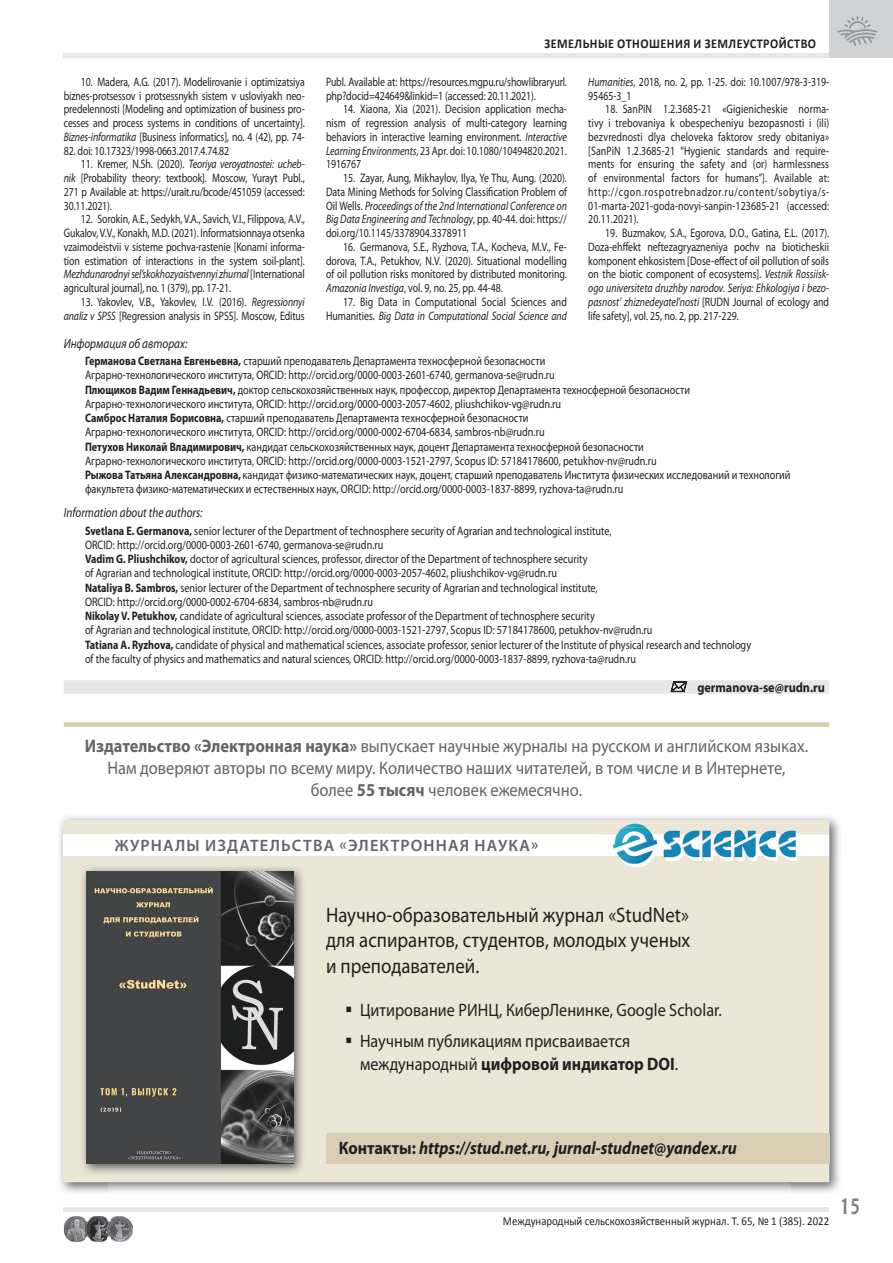
<style>
.page{position:relative;width:893px;height:1263px;background:#fff}
.page>*{position:absolute;margin:0;border:0;box-sizing:border-box;transform-origin:0 0}
.t1{font:700 22.5px "Chianti";color:#808285;scale:.75 1}
.t2{font:21px/25.5px "Myriad Pro";color:#231f20;text-align:justify;scale:.9 1}
.t3{font:18.15px/21.8px "Myriad Pro";color:#656568;text-align:center;scale:.91 1}
.t4{font:18px/22.5px "Myriad Pro";color:#231f20;scale:.9 1}
.t5{font:italic 700 18px "Myriad Pro";color:#231f20;scale:.9 1}
.t6{font:600 16.5px "Myriad Pro";letter-spacing:.07em;color:#656568}
.t7{font:italic 13.5px "Myriad Pro";color:#231f20;scale:.83 1}
.t8{font:700 13.5px "Calibri";letter-spacing:.04em;color:#231f20;scale:.9 1}
.t9{font:700 13.5px "Myriad Pro";color:#231f20;scale:.9 1}
.t10{font:12.3px/13.8px "Myriad Pro";color:#231f20;text-align:justify;scale:.8 1}
.t11{font:12.3px/14.2px "Myriad Pro";color:#231f20;scale:.83 1}
.t12{font:12px "Calibri";color:#231f20;scale:.9 1}
.s1{font-style:italic}
.s2{font-weight:700}
.s3{font-style:normal}
</style>
<div class="page">
<hr style="left:64px;top:1208px;width:765px;height:4px;background:#e6e7e9">
<hr style="left:64px;top:53px;width:765px;height:4px;background:#e6e7e9">
<div style="left:829px;top:0;width:64px;height:57px;background:#d1d2d4"></div>
<img style="left:64px;top:1216px;width:21px;height:26px">
<img style="left:89px;top:1216px;width:18px;height:26px">
<img style="left:85px;top:1219px;width:4px;height:20px">
<img style="left:111px;top:1216px;width:22px;height:26px">
<svg style="left:122px;top:1217px;width:11px;height:10px"></svg>
<img style="left:107px;top:1220px;width:4px;height:18px">
<svg style="left:837px;top:16px;width:40px;height:30px"></svg>
<div style="left:64px;top:680px;width:765px;height:14px;background:#e6e7e9"></div>
<img style="left:59px;top:816px;width:781px;height:45px">
<img style="left:59px;top:861px;width:50px;height:332px">
<img style="left:790px;top:861px;width:50px;height:332px">
<div style="left:64px;top:821px;width:765px;height:361px;background:#ece6d6"></div>
<div style="left:326px;top:1133px;width:503px;height:31px;background:#d9ceb3"></div>
<img style="left:82px;top:867px;width:221px;height:307px">
<img style="left:87px;top:872px;width:206px;height:292px">
<div style="left:64px;top:835px;width:765px;height:21px;background:#fff"></div>
<img style="left:598px;top:823px;width:231px;height:12px">
<img style="left:615px;top:827px;width:182px;height:40px">
<img style="left:615px;top:835px;width:182px;height:21px">
<div style="left:64px;top:722px;width:765px;height:5px;background:#d9ceb3"></div>
<p class="t10" style="left:64px;top:76px;width:303px;text-indent:17px">10. Madera, A.G. (2017). Modelirovanie i optimizatsiya biznes-protsessov i protsessnykh sistem v usloviyakh neo&shy;predelennosti [Modeling and optimization of business pro&shy;cesses and process systems in conditions of uncertainty].<br><span class="s1">Bi znes-informatika</span> [Business informatics], no. 4 (42), pp. 74-</p>
<p class="t10" style="left:64px;top:145px;width:208px">82. doi: 10.17323/1998-0663.2017.4.74.82</p>
<p class="t10" style="left:64px;top:159px;width:303px;text-indent:17px">11. Kremer, N.Sh. (2020). <span class="s1">Teoriya veroyatnostei: ucheb&shy;nik</span> [Probability theory: textbook]. Moscow, Yurayt Publ., 271 p Available at: https://urait.ru/bcode/451059 (accessed:<br>30.11.2021).</p>
<p class="t10" style="left:64px;top:214px;width:303px;text-indent:17px">12. Sorokin, A.E., Sedykh, V.A., Savich, V.I., Filippova, A.V., Gukalov, V.V., Konakh, M.D. (2021). Informatsionnaya otsenka vzaimodeistvii v sisteme pochva-rastenie [Konami informa&shy;tion estimation of interactions in the system soil-plant].<br><span class="s1">Mezhdunarodnyi sel’skokhozyaistvennyi zhurnal</span> [International agricultural journal], no. 1 (379), pp. 17-21.</p>
<p class="t10" style="left:64px;top:296px;width:303px;text-align:right">13. Yakovlev, V.B., Yakovlev, I.V. (2016). <span class="s1">Regressionnyi analiz v SPSS</span> [Regression analysis in SPSS]. Moscow, Editus</p>
<p class="t8" style="left:544px;top:38px;width:303px">ЗЕМЕЛЬНЫЕ ОТНОШЕНИЯ И ЗЕМЛЕУСТРОЙСТВО</p>
<p class="t10" style="left:326px;top:76px;width:303px">Publ. Available at: https://resources.mgpu.ru/showlibraryurl. php?docid=424649&amp;linkid=1 (accessed: 20.11.2021).</p>
<p class="t10" style="left:326px;top:104px;width:303px;text-indent:17px">14. Xiaona, Xia (2021). Decision application mecha&shy;nism of regression analysis of multi-category learning behaviors in interactive learning environment. <span class="s1">Interactive Learning Environments</span>, 23 Apr. doi: 10.1080/10494820.2021.<br>1916767</p>
<p class="t10" style="left:326px;top:172px;width:303px;text-indent:17px">15. Zayar, Aung, Mikhaylov, Ilya, Ye Thu, Aung. (2020).<br>Data Mining Methods for Solving Classification Problem of Oil Wells. <span class="s1">Proceedings of the 2nd International Conference on Big Data Engineering and Technology</span>, pp. 40-44. doi: https:// doi.org/10.1145/3378904.3378911</p>
<p class="t10" style="left:326px;top:241px;width:303px;text-indent:17px">16. Germanova, S.E., Ryzhova, T.A., Kocheva, M.V., Fe&shy;dorova, T.A., Petukhov, N.V. (2020). Situational modelling of oil pollution risks monitored by distributed monitoring.<br><span class="s1">Amazonia Investiga</span>, vol. 9, no. 25, pp. 44-48.</p>
<p class="t10" style="left:326px;top:296px;width:303px;text-align:right">17. Big Data in Computational Social Sciences and<br>Humanities. <span class="s1">Big Data in Computational Social Science and</span></p>
<p class="t10" style="left:588px;top:76px;width:303px"><span class="s1">Humanities</span>, 2018, no. 2, pp. 1-25. doi: 10.1007/978-3-319-<br>95465-3_1</p>
<p class="t10" style="left:588px;top:104px;width:303px;text-indent:17px">18. SanPiN 1.2.3685-21 «Gigienicheskie norma&shy;tivy i trebovaniya k obespecheniyu bezopasnosti i (ili) bezvrednosti dlya cheloveka faktorov sredy obitaniya» [SanPiN 1.2.3685-21 “Hygienic standards and require&shy;ments for ensuring the safety and (or) harmlessness of environmental factors for humans”]. Available at: http://cgon.rospotrebnadzor.ru/content/sobytiya/s-01-marta-2021-goda-novyi-sanpin-123685-21 (accessed:<br>20.11.2021).</p>
<p class="t10" style="left:588px;top:227px;width:303px;text-indent:17px">19. Buzmakov, S.A., Egorova, D.O., Gatina, E.L. (2017).<br>Doza-ehffekt neftezagryazneniya pochv na bioticheskii komponent ehkosistem [Dose-effect of oil pollution of soils on the biotic component of ecosystems]. <span class="s1">Vestnik Rossiisk&shy;ogo universiteta druzhby narodov. Seriya: Ehkologiya i bezo&shy;pasnost’ zhiznedeyatel’nosti</span> [RUDN Journal of ecology and life safety], vol. 25, no. 2, pp. 217-229.</p>
<p class="t7" style="left:64px;top:338px;width:150px">Информация об авторах:</p>
<p class="t11" style="left:85px;top:355px;width:851px"><span class="s2">Германова Светлана Евгеньевна,</span> старший преподаватель Департамента техносферной безопасности<br>Аграрно-технологического института, ORCID: http://orcid.org/0000-0003-2601-6740, germanova-se@rudn.ru<br><span class="s2">Плющиков Вадим Геннадьевич,</span> доктор сельскохозяйственных наук, профессор, директор Департамента техносферной безопасности Аграрно-технологического института, ORCID: http://orcid.org/0000-0003-2057-4602, pliushchikov-vg@rudn.ru<br><span class="s2">Самброс Наталия Борисовна,</span> старший преподаватель Департамента техносферной безопасности<br>Аграрно-технологического института, ORCID: http://orcid.org/0000-0002-6704-6834, sambros-nb@rudn.ru<br><span class="s2">Петухов Николай Владимирович,</span> кандидат сельскохозяйственных наук, доцент Департамента техносферной безопасности<br>Аграрно-технологического института, ORCID: http://orcid.org/0000-0003-1521-2797, Scopus ID: 57184178600, petukhov-nv@rudn.ru<br><span class="s2">Рыжова Татьяна Александровна,</span> кандидат физико-математических наук, доцент, старший преподаватель Института физических исследований и технологий факультета физико-математических и естественных наук, ORCID: http://orcid.org/0000-0003-1837-8899, ryzhova-ta@rudn.ru</p>
<p class="t7" style="left:64px;top:508px;width:169px">Information about the authors:</p>
<p class="t11" style="left:85px;top:525px;width:804px"><span class="s2">Svetlana E. Germanova,</span> senior lecturer of the Department of technosphere security of Agrarian and technological institute,<br>ORCID: http://orcid.org/0000-0003-2601-6740, germanova-se@rudn.ru<br><span class="s2">Vadim G. Pliushchikov,</span> doctor of agricultural sciences, professor, director of the Department of technosphere security<br>of Agrarian and technological institute, ORCID: http://orcid.org/0000-0003-2057-4602, pliushchikov-vg@rudn.ru<br><span class="s2">Nataliya B. Sambros,</span> senior lecturer of the Department of technosphere security of Agrarian and technological institute,<br>ORCID: http://orcid.org/0000-0002-6704-6834, sambros-nb@rudn.ru<br><span class="s2">Nikolay V. Petukhov,</span> candidate of agricultural sciences, associate professor of the Department of technosphere security<br>of Agrarian and technological institute, ORCID: http://orcid.org/0000-0003-1521-2797, Scopus ID: 57184178600, petukhov-nv@rudn.ru<br><span class="s2">Tatiana A. Ryzhova,</span> candidate of physical and mathematical sciences, associate professor, senior lecturer of the Institute of physical research and technology of the faculty of physics and mathematics and natural sciences, ORCID: http://orcid.org/0000-0003-1837-8899, ryzhova-ta@rudn.ru</p>
<p class="t9" style="left:697px;top:682px;width:143px">germanova-se@rudn.ru</p>
<h3 class="t3" style="left:85px;top:737px;width:796px"><span class="s2">Издательство «Электронная наука»</span> выпускает научные журналы на русском и английском языках.<br>Нам доверяют авторы по всему миру. Количество наших читателей, в том числе и в Интернете, более <span class="s2">55 тысяч</span> человек ежемесячно.</h3>
<h3 class="t6" style="left:115px;top:839px;width:425px">ЖУРНАЛЫ ИЗДАТЕЛЬСТВА «ЭЛЕКТРОННАЯ НАУКА»</h3>
<h2 class="t2" style="left:326px;top:904px;width:406px">Научно-образовательный журнал «StudNet» для аспирантов, студентов, молодых ученых и преподавателей.</h2>
<h3 class="t4" style="left:345px;top:1001px;width:420px">▪ Цитирование РИНЦ, КиберЛенинке, Google Scholar.</h3>
<h3 class="t4" style="left:360px;top:1032px;width:355px;text-indent:-15px">▪ Научным публикациям присваивается международный <span class="s2">цифровой индикатор DOI</span>.</h3>
<h3 class="t5" style="left:339px;top:1141px;width:444px"><span class="s3">Контакты:</span> https://stud.net.ru, jurnal-studnet@yandex.ru</h3>
<p class="t12" style="left:503px;top:1216px;width:364px">Международный сельскохозяйственный журнал. Т. 65, № 1 (385). 2022</p>
<h1 class="t1" style="left:840px;top:1190px;width:29px">15</h1>
</div>
